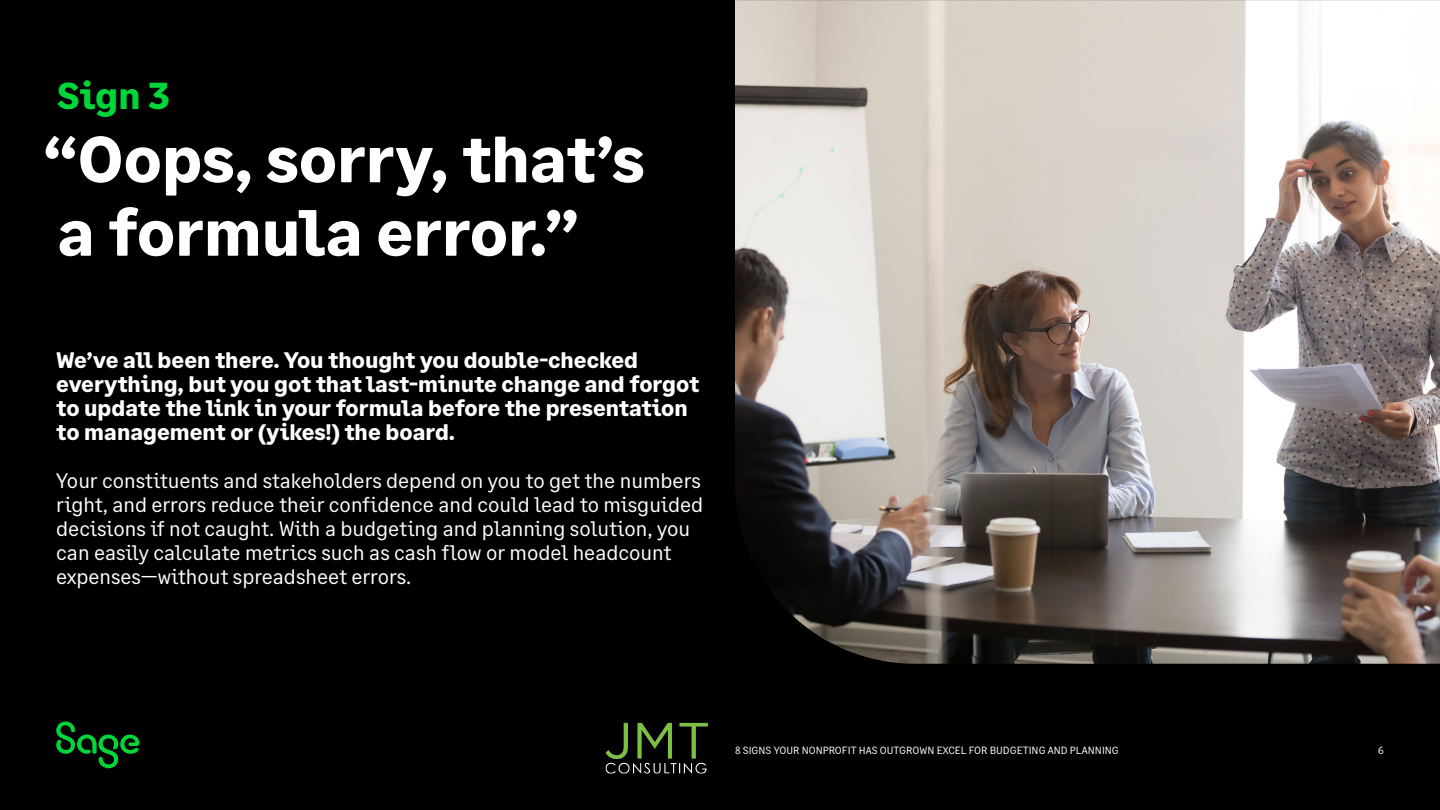
<style>
.page{position:relative;width:1440px;height:810px;background:#000}
.page>*{position:absolute;margin:0;border:0;box-sizing:border-box;transform-origin:0 0}
.t1{font:700 65.25px/73.5px "Sage Text";color:#fff}
.t2{font:700 37.5px "Sage Text";color:#00d639}
.t3{font:700 22.5px/24px "Sage Text";color:#fff}
.t4{font:21px/24px "Sage Text";color:#fff}
.t5{font:10.5px "Sage Text";color:#fff}
</style>
<div class="page">
<img style="left:735px;top:0;width:705px;height:664px">
<svg style="left:56px;top:722px;width:83px;height:46px"></svg>
<img style="left:605px;top:722px;width:103px;height:52px">
<h2 class="t2" style="left:57px;top:72px;width:114px">Sign 3</h2>
<h1 class="t1" style="left:43px;top:124px;width:603px">“Oops, sorry, that’s a formula error.”</h1>
<p class="t3" style="left:56px;top:348px;width:644px">We’ve all been there. You thought you double-checked everything, but you got that last-minute change and forgot to update the link in your formula before the presentation to management or (yikes!) the board.</p>
<p class="t4" style="left:56px;top:469px;width:649px">Your constituents and stakeholders depend on you to get the numbers right, and errors reduce their confidence and could lead to misguided decisions if not caught. With a budgeting and planning solution, you can easily calculate metrics such as cash flow or model headcount expenses—without spreadsheet errors.</p>
<p class="t5" style="left:735px;top:744px;width:385px">8 SIGNS YOUR NONPROFIT HAS OUTGROWN EXCEL FOR BUDGETING AND PLANNING</p>
<p class="t5" style="left:1378px;top:744px;width:7px">6</p>
</div>
